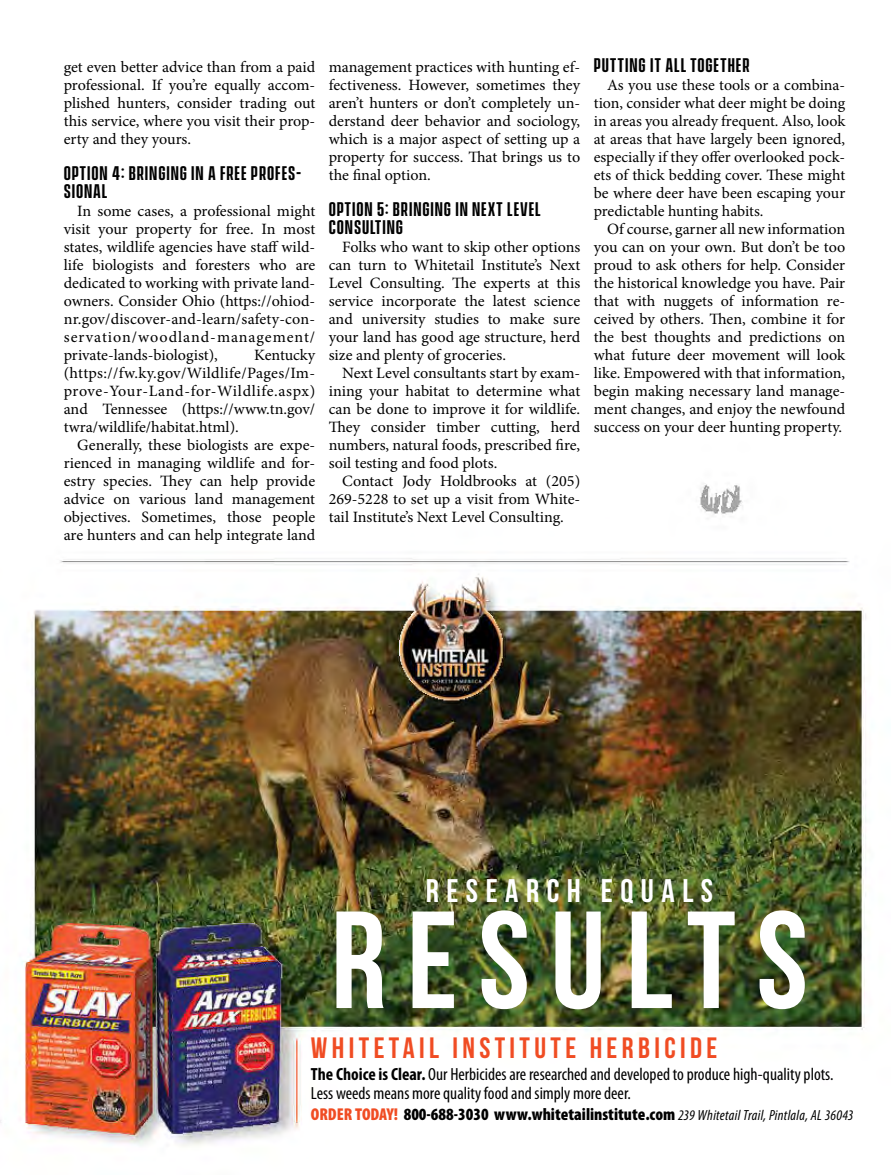
<style>
.page{position:relative;width:891px;height:1175px;background:#fff}
.page>*{position:absolute;margin:0;border:0;box-sizing:border-box;transform-origin:0 0}
.t1{font:137.85px "Bebas Neue";letter-spacing:.15em;color:#fff}
.t2{font:32.7px "Bebas Neue";letter-spacing:.23em;color:#fff}
.t3{font:29.4px "Bebas Neue";letter-spacing:.15em;color:#f04c23}
.t4{font:600 18px/18px "Vanguard CF";letter-spacing:.05em;color:#000}
.t5{font:condensed 17.7px/19px "Myriad Pro";color:#000}
.t6{font:900 condensed 17.25px "Myriad Pro";color:#000}
.t7{font:15.75px/18px "Minion Pro";color:#000;text-align:justify}
.s1{font-weight:700}
.s2{color:#f04c23}
.s3{font-weight:400;font-style:italic;font-size:14.7px}
</style>
<div class="page">
<img style="left:0;top:483px;width:866px;height:663px">
<p class="t7" style="left:64px;top:58px;width:253px">get even better advice than from a paid professional. If you’re equally accom&shy;plished hunters, consider trading out this service, where you visit their prop&shy;erty and they yours.</p>
<p class="t4" style="left:64px;top:165px;width:239px">OPTION 4: BRINGING IN A FREE PROFES-<br>SIONAL</p>
<p class="t7" style="left:64px;top:202px;width:253px;text-indent:13px">In some cases, a professional might visit your property for free. In most states, wildlife agencies have staff wild&shy;life biologists and foresters who are dedicated to working with private land&shy;owners. Consider Ohio (https://ohiod&shy;nr.gov/discover-and-learn/safety-con&shy;servation/woodland-management/ private-lands-biologist),</p>
<p class="t7" style="left:64px;top:346px;width:253px;text-indent:191px">Kentucky (https://fw.ky.gov/Wildlife/Pages/Im&shy;prove-Your-Land-for-Wildlife.aspx) and Tennessee (https://www.tn.gov/ twra/wildlife/habitat.html).</p>
<p class="t7" style="left:64px;top:436px;width:253px;text-indent:13px">Generally, these biologists are expe&shy;rienced in managing wildlife and for&shy;estry species. They can help provide advice on various land management objectives. Sometimes, those people are hunters and can help integrate land</p>
<p class="t7" style="left:329px;top:58px;width:253px">management practices with hunting ef&shy;fectiveness. However, sometimes they aren’t hunters or don’t completely un&shy;derstand deer behavior and sociology, which is a major aspect of setting up a property for success. That brings us to the final option.</p>
<p class="t4" style="left:329px;top:201px;width:214px">OPTION 5: BRINGING IN NEXT LEVEL<br>CONSULTING</p>
<p class="t7" style="left:329px;top:238px;width:253px;text-indent:13px">Folks who want to skip other options can turn to Whitetail Institute’s Next Level Consulting. The experts at this service incorporate the latest science and university studies to make sure your land has good age structure, herd size and plenty of groceries.</p>
<p class="t7" style="left:329px;top:364px;width:253px;text-indent:14px">Next Level consultants start by exam&shy;ining your habitat to determine what can be done to improve it for wildlife.<br>They consider timber cutting, herd numbers, natural foods, prescribed fire, soil testing and food plots.</p>
<p class="t7" style="left:329px;top:472px;width:253px;text-indent:13px">Contact Jody Holdbrooks at (205)<br>269-5228 to set up a visit from White&shy;tail Institute’s Next Level Consulting.</p>
<p class="t4" style="left:594px;top:57px;width:157px">PUTTING IT ALL TOGETHER</p>
<p class="t7" style="left:594px;top:76px;width:253px;text-indent:14px">As you use these tools or a combina&shy;tion, consider what deer might be doing in areas you already frequent. Also, look at areas that have largely been ignored, especially if they offer overlooked pock&shy;ets of thick bedding cover. These might be where deer have been escaping your predictable hunting habits.</p>
<p class="t7" style="left:594px;top:220px;width:253px;text-indent:14px">Of course, garner all new information you can on your own. But don’t be too proud to ask others for help. Consider the historical knowledge you have. Pair that with nuggets of information re&shy;ceived by others. Then, combine it for the best thoughts and predictions on what future deer movement will look like. Empowered with that information, begin making necessary land manage&shy;ment changes, and enjoy the newfound success on your deer hunting property.</p>
<h2 class="t2" style="left:426px;top:873px;width:289px">RESEARCH EQUALS</h2>
<h1 class="t1" style="left:331px;top:884px;width:479px">RESULTS</h1>
<h3 class="t3" style="left:311px;top:1032px;width:408px">WHITETAIL INSTITUTE HERBICIDE</h3>
<p class="t5" style="left:311px;top:1064px;width:524px"><span class="s1">The Choice is Clear.</span> Our Herbicides are researched and developed to produce high-quality plots.<br>Less weeds means more quality food and simply more deer.</p>
<p class="t6" style="left:311px;top:1104px;width:544px"><span class="s2">ORDER TODAY!</span> 800-688-3030 www.whitetailinstitute.com <span class="s3">239 Whitetail Trail, Pintlala, AL 36043</span></p>
</div>
